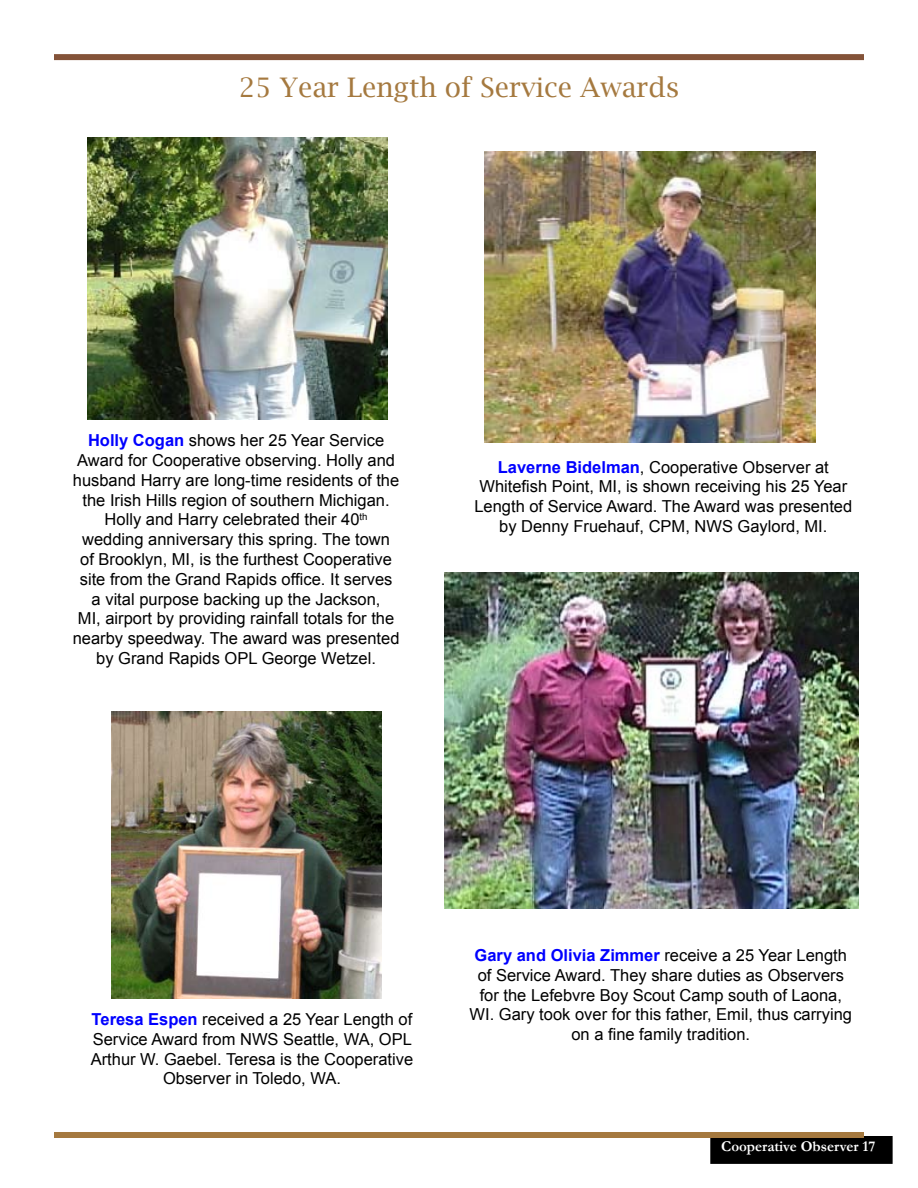
<style>
.page{position:relative;width:918px;height:1188px;background:#fff}
.page>*{position:absolute;margin:0;border:0;box-sizing:border-box;transform-origin:0 0}
.t1{font:27px "Lucida Bright";color:#a5793f}
.t2{font:16.5px/19.8px "Arial";color:#000;text-align:center}
.t3{font:700 15px "Garamond";color:#fff}
.s1{font-weight:700;color:#00f}
</style>
<div class="page">
<div style="left:711px;top:1137px;width:181px;height:26px;background:#000"></div>
<div style="left:710px;top:1136px;width:183px;height:28px;border:2px solid #000"></div>
<div style="left:54px;top:1132px;width:810px;height:6px;background:#a5793f"></div>
<div style="left:54px;top:54px;width:810px;height:6px;background:#845339"></div>
<img style="left:484px;top:152px;width:332px;height:290px">
<img style="left:87px;top:137px;width:300px;height:282px">
<img style="left:444px;top:573px;width:414px;height:336px">
<img style="left:112px;top:711px;width:270px;height:287px">
<h1 class="t1" style="left:239px;top:72px;width:442px">25 Year Length of Service Awards</h1>
<p class="t2" style="left:73px;top:431px;width:328px"><span class="s1">Holly Cogan</span> shows her 25 Year Service Award for Cooperative observing. Holly and husband Harry are long-time residents of the the Irish Hills region of southern Michigan.<br>Holly and Harry celebrated their 40<sup>th </sup>wedding anniversary this spring. The town<br>of Brooklyn, MI, is the furthest Cooperative site from the Grand Rapids office. It serves<br>a vital purpose backing up the Jackson,<br>MI, airport by providing rainfall totals for the nearby speedway. The award was presented by Grand Rapids OPL George Wetzel.</p>
<p class="t2" style="left:474px;top:457px;width:379px"><span class="s1">Laverne Bidelman</span>, Cooperative Observer at Whitefish Point, MI, is shown receiving his 25 Year Length of Service Award. The Award was presented by Denny Fruehauf, CPM, NWS Gaylord, MI.</p>
<p class="t2" style="left:91px;top:1010px;width:324px"><span class="s1">Teresa Espen</span> received a 25 Year Length of Service Award from NWS Seattle, WA, OPL Arthur W. Gaebel. Teresa is the Cooperative Observer in Toledo, WA.</p>
<p class="t2" style="left:470px;top:946px;width:384px"><span class="s1">Gary and Olivia Zimmer</span> receive a 25 Year Length of Service Award. They share duties as Observers for the Lefebvre Boy Scout Camp south of Laona, WI. Gary took over for this father, Emil, thus carrying on a fine family tradition.</p>
<p class="t3" style="left:721px;top:1136px;width:156px">Cooperative Observer 17</p>
</div>
